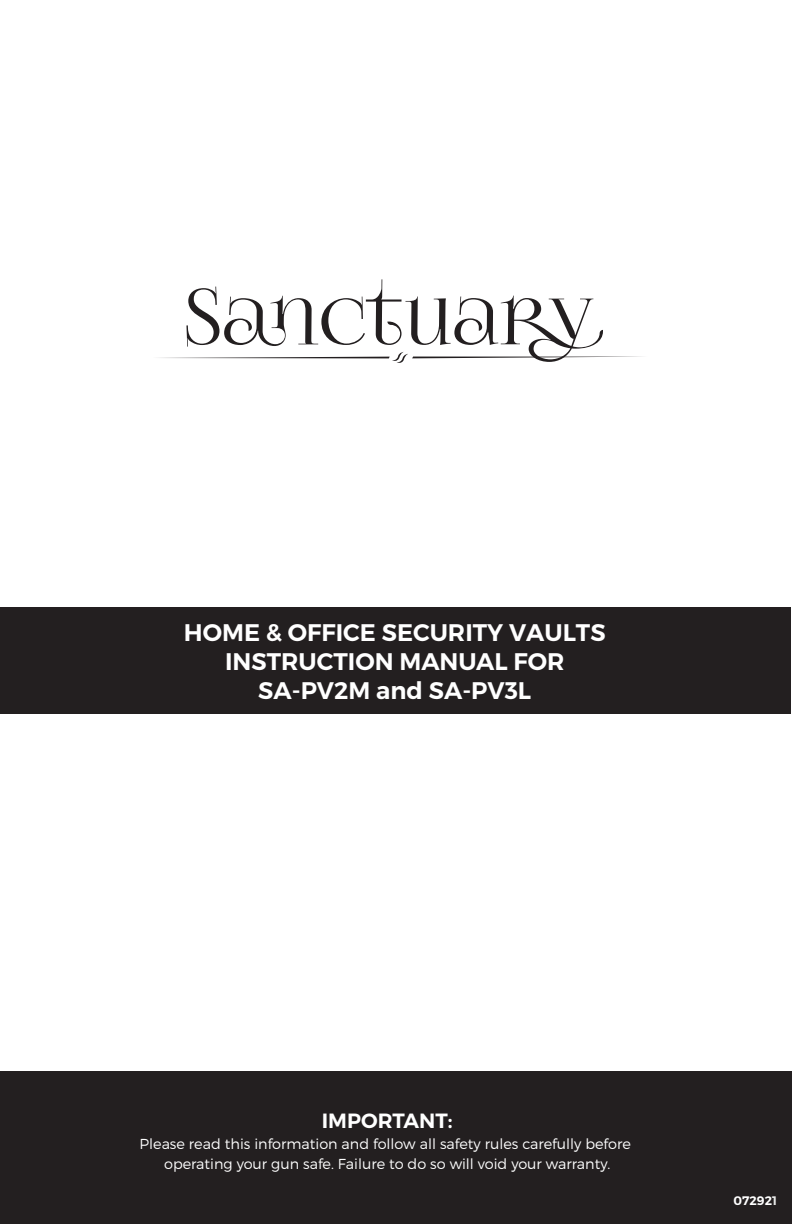
<style>
.page{position:relative;width:792px;height:1224px;background:#fff}
.page>*{position:absolute;margin:0;border:0;box-sizing:border-box;transform-origin:0 0}
.t1{font:600 24px/28.8px "Montserrat";color:#fff;text-align:center}
.t2{font:600 20.6px "Montserrat";color:#fff}
.t3{font:300 14.4px/20.6px "Montserrat";color:#fff;text-align:center}
.t4{font:600 12.4px "Montserrat";color:#fff}
.s1{color:rgb(255 255 255/.9)}
</style>
<div class="page">
<div style="left:0;top:1072px;width:792px;height:152px;background:#231f20"></div>
<svg style="left:160px;top:279px;width:482px;height:84px"></svg>
<div style="left:0;top:607px;width:791px;height:107px;background:#231f20"></div>
<h1 class="t1" style="left:184px;top:619px;width:423px">HOME &amp; OFFICE SECURITY VAULTS<br>INSTRUCTION MANUAL FOR<br>SA-PV2M and SA-PV3L</h1>
<h2 class="t2" style="left:322px;top:1108px;width:132px">IMPORTANT:</h2>
<p class="t3" style="left:140px;top:1133px;width:493px">Please read this information and follow all safety rules carefully before operating your gun safe. Failure to do so will void your warranty.</p>
<p class="t4" style="left:734px;top:1193px;width:45px">07292<span class="s1">1</span></p>
</div>
